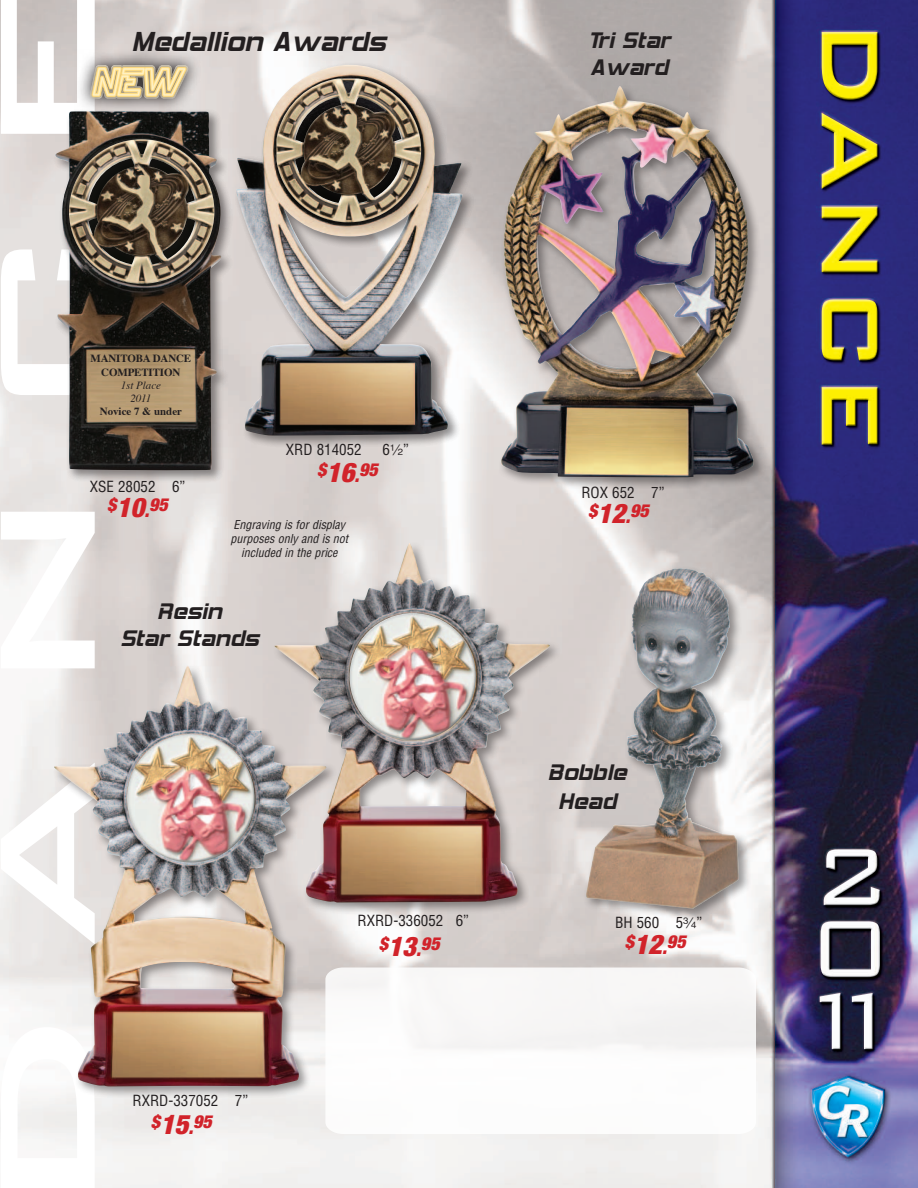
<style>
.page{position:relative;width:918px;height:1188px;background:#fff}
.page>*{position:absolute;margin:0;border:0;box-sizing:border-box;transform-origin:0 0}
.t1{font:33px "Hemi Head 426";color:#231f20}
.t2{font:27px "Hemi Head 426";color:#231f20}
.t3{font:italic 900 condensed 18px "Helvetica Neue";color:#d1232a}
.Price{font:condensed 15px "Helvetica";color:#231f20}
.Item{font:condensed 15px "Helvetica";color:#231f20}
.Item_Italic{font:italic condensed 12px/14.4px "Helvetica";color:#231f20;text-align:center}
.t4{font:700 10.95px/13px "Times";letter-spacing:-.01em;color:#231f20;text-align:center}
.t5{font:italic 10.95px "Times";color:#231f20}
.s1{font-size:27px}
.s2{font-family:"He Fractions Plain";font-stretch:normal}
</style>
<div class="page">
<img style="left:0;top:0;width:918px;height:1188px">
<img style="left:820px;top:849px;width:60px;height:200px">
<img style="left:822px;top:32px;width:55px;height:413px">
<img style="left:1px;top:0;width:94px;height:1188px">
<div style="left:271px;top:539px;width:290px;height:376px;background:#231f20;opacity:.47"></div>
<img style="left:274px;top:543px;width:244px;height:360px">
<img style="left:350px;top:613px;width:126px;height:127px;border-radius:63px">
<div style="left:51px;top:662px;width:286px;height:436px;background:#231f20;opacity:.47"></div>
<img style="left:54px;top:666px;width:133px;height:136px">
<div style="left:233px;top:61px;width:241px;height:387px;background:#231f20;opacity:.3"></div>
<img style="left:236px;top:65px;width:114px;height:167px">
<div style="left:273px;top:75px;width:161px;height:160px;background:#231f20;opacity:.3"></div>
<img style="left:276px;top:79px;width:62px;height:83px">
<div style="left:497px;top:82px;width:269px;height:407px;background:#231f20;opacity:.47"></div>
<img style="left:501px;top:86px;width:119px;height:376px">
<svg style="left:325px;top:968px;width:431px;height:166px"></svg>
<div style="left:52px;top:108px;width:180px;height:375px;background:#231f20;opacity:.3"></div>
<img style="left:69px;top:111px;width:130px;height:4px">
<div style="left:65px;top:136px;width:161px;height:160px;background:#231f20;opacity:.3"></div>
<img style="left:69px;top:139px;width:145px;height:145px">
<svg style="left:74px;top:49px;width:127px;height:65px"></svg>
<svg style="left:89px;top:63px;width:102px;height:41px"></svg>
<div style="left:582px;top:565px;width:169px;height:356px;background:#231f20;opacity:.47"></div>
<img style="left:586px;top:568px;width:95px;height:326px">
<p class="t1" style="left:131px;top:28px;width:256px">Medallion Awards</p>
<p class="t2" style="left:588px;top:29px;width:84px">Tri Star</p>
<p class="t2" style="left:590px;top:56px;width:80px">Award</p>
<p class="t4" style="left:90px;top:351px;width:102px">MANITOBA DANCE<br>COMPETITION</p>
<p class="t5" style="left:121px;top:375px;width:42px">1st Place</p>
<p class="t5" style="left:130px;top:388px;width:23px">2011</p>
<p class="t4" style="left:100px;top:403px;width:84px">Novice 7 &amp; under</p>
<p class="Item" style="left:90px;top:477px;width:97px">XSE 28052 6”</p>
<p class="t3" style="left:107px;top:494px;width:62px">$<span class="s1">10</span>.95</p>
<p class="Price" style="left:286px;top:441px;width:77px">XRD 814052</p>
<p class="Price" style="left:382px;top:441px;width:28px">6<span class="s2">2</span>”</p>
<p class="t3" style="left:317px;top:459px;width:62px">$<span class="s1">16</span>.95</p>
<p class="Item_Italic" style="left:230px;top:517px;width:119px">Engraving is for display purposes only and is not included in the price</p>
<p class="t2" style="left:157px;top:600px;width:66px">Resin</p>
<p class="t2" style="left:120px;top:627px;width:140px">Star Stands</p>
<p class="Price" style="left:133px;top:1091px;width:117px">RXRD-337052 7”</p>
<p class="t3" style="left:151px;top:1111px;width:62px">$<span class="s1">15</span>.95</p>
<p class="Price" style="left:358px;top:911px;width:113px">RXRD-336052 6”</p>
<p class="t3" style="left:379px;top:933px;width:62px">$<span class="s1">13</span>.95</p>
<p class="Price" style="left:581px;top:483px;width:85px">ROX 652 7”</p>
<p class="t3" style="left:588px;top:499px;width:62px">$<span class="s1">12</span>.95</p>
<p class="t2" style="left:548px;top:761px;width:80px">Bobble</p>
<p class="t2" style="left:558px;top:789px;width:60px">Head</p>
<p class="Price" style="left:615px;top:913px;width:89px">BH 560 5<span class="s2">w</span>”</p>
<p class="t3" style="left:625px;top:931px;width:62px">$<span class="s1">12</span>.95</p>
</div>
